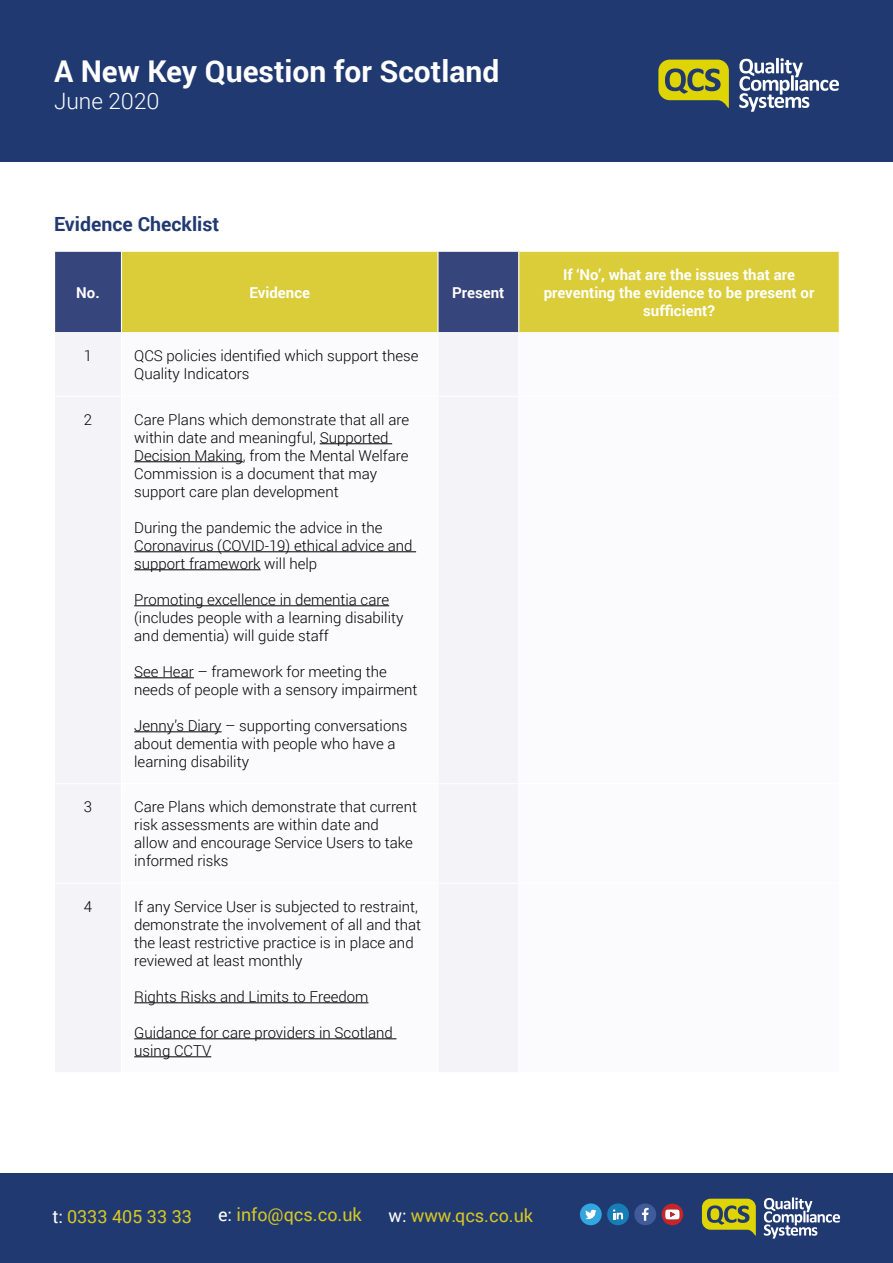
<style>
.page{position:relative;width:893px;height:1263px;background:#fff}
.page>*{position:absolute;margin:0;border:0;box-sizing:border-box;transform-origin:0 0}
.t1{font:700 30px "Roboto";color:#fff}
.t2{font:300 22.5px "Roboto";color:#fff}
.t3{font:700 19.5px "Roboto";color:#203970}
.t4{font:18px "Roboto";color:#d7c724}
.t5{font:300 15px/18px "Roboto";color:#000}
.t6{font:700 15px/18px "Roboto";color:#fff;text-align:center}
.s1{color:#fff}
</style>
<div class="page">
<div style="left:0;top:1173px;width:893px;height:90px;background:#203970"></div>
<svg style="left:702px;top:1199px;width:54px;height:37px"></svg>
<svg style="left:764px;top:1197px;width:76px;height:41px"></svg>
<div style="left:0;top:0;width:893px;height:162px;background:#203970"></div>
<svg style="left:658px;top:60px;width:71px;height:48px"></svg>
<svg style="left:739px;top:58px;width:100px;height:54px"></svg>
<svg style="left:662px;top:1204px;width:21px;height:21px"></svg>
<svg style="left:580px;top:1203px;width:76px;height:22px"></svg>
<div style="left:55px;top:252px;width:66px;height:80px;background:#36457b"></div>
<svg style="left:122px;top:252px;width:717px;height:80px;background:#c7bd41"></svg>
<div style="left:55px;top:334px;width:66px;height:738px;background:#f3f3f8"></div>
<svg style="left:134px;top:334px;width:384px;height:738px"></svg>
<hr style="left:54px;top:396px;width:67px;height:1px;background:#fff">
<hr style="left:121px;top:396px;width:317px;height:1px;background:#fff">
<hr style="left:54px;top:783px;width:67px;height:1px;background:#fff">
<hr style="left:121px;top:783px;width:317px;height:1px;background:#fff">
<hr style="left:54px;top:883px;width:67px;height:1px;background:#fff">
<hr style="left:121px;top:883px;width:317px;height:1px;background:#fff">
<hr style="left:437px;top:252px;width:2px;height:80px;background:#fff">
<hr style="left:518px;top:252px;width:1px;height:80px;background:#fff">
<hr style="left:437px;top:333px;width:2px;height:63px;background:#fff">
<hr style="left:438px;top:396px;width:81px;height:1px;background:#fff">
<hr style="left:437px;top:397px;width:2px;height:386px;background:#fff">
<hr style="left:437px;top:784px;width:2px;height:99px;background:#fff">
<hr style="left:437px;top:884px;width:2px;height:188px;background:#fff">
<hr style="left:438px;top:783px;width:81px;height:1px;background:#fff">
<hr style="left:438px;top:883px;width:81px;height:1px;background:#fff">
<hr style="left:320px;top:443px;width:72px;height:1px;background:#000">
<hr style="left:134px;top:461px;width:109px;height:1px;background:#000">
<hr style="left:134px;top:551px;width:282px;height:1px;background:#000">
<hr style="left:134px;top:569px;width:127px;height:1px;background:#000">
<hr style="left:134px;top:605px;width:255px;height:1px;background:#000">
<hr style="left:134px;top:677px;width:60px;height:1px;background:#000">
<hr style="left:134px;top:731px;width:88px;height:1px;background:#000">
<hr style="left:134px;top:1002px;width:234px;height:1px;background:#000">
<hr style="left:134px;top:1038px;width:262px;height:1px;background:#000">
<hr style="left:134px;top:1056px;width:77px;height:1px;background:#000">
<h1 class="t1" style="left:54px;top:50px;width:447px">A New Key Question for Scotland</h1>
<h2 class="t2" style="left:54px;top:85px;width:107px">June 2020</h2>
<h3 class="t3" style="left:54px;top:210px;width:167px">Evidence Checklist</h3>
<p class="t6" style="left:76px;top:283px;width:25px">No.</p>
<p class="t6" style="left:249px;top:283px;width:62px">Evidence</p>
<p class="t6" style="left:452px;top:283px;width:54px">Present</p>
<p class="t5" style="left:84px;top:346px;width:10px">1</p>
<p class="t5" style="left:134px;top:346px;width:286px">QCS policies identified which support these<br>Quality Indicators</p>
<p class="t5" style="left:84px;top:410px;width:10px">2</p>
<p class="t5" style="left:134px;top:410px;width:276px">Care Plans which demonstrate that all are within date and meaningful, Supported Decision Making, from the Mental Welfare Commission is a document that may support care plan development</p>
<p class="t5" style="left:134px;top:518px;width:280px">During the pandemic the advice in the<br>Coronavirus (COVID-19) ethical advice and support framework will help</p>
<p class="t5" style="left:134px;top:590px;width:271px">Promoting excellence in dementia care (includes people with a learning disability and dementia) will guide staff</p>
<p class="t5" style="left:134px;top:662px;width:285px">See Hear – framework for meeting the needs of people with a sensory impairment</p>
<p class="t5" style="left:134px;top:716px;width:275px">Jenny’s Diary – supporting conversations about dementia with people who have a learning disability</p>
<p class="t5" style="left:84px;top:797px;width:10px">3</p>
<p class="t5" style="left:134px;top:797px;width:284px">Care Plans which demonstrate that current risk assessments are within date and allow and encourage Service Users to take informed risks</p>
<p class="t5" style="left:84px;top:897px;width:10px">4</p>
<p class="t5" style="left:134px;top:897px;width:288px">If any Service User is subjected to restraint, demonstrate the involvement of all and that the least restrictive practice is in place and reviewed at least monthly</p>
<p class="t5" style="left:134px;top:987px;width:236px">Rights Risks and Limits to Freedom</p>
<p class="t5" style="left:134px;top:1023px;width:260px">Guidance for care providers in Scotland using CCTV</p>
<p class="t6" style="left:544px;top:265px;width:272px">If ‘No’, what are the issues that are preventing the evidence to be present or sufficient?</p>
<p class="t4" style="left:52px;top:1203px;width:141px"><span class="s1">t:</span> 0333 405 33 33</p>
<p class="t4" style="left:218px;top:1202px;width:145px"><span class="s1">e:</span> info@qcs.co.uk</p>
<p class="t4" style="left:389px;top:1202px;width:146px"><span class="s1">w:</span> www.qcs.co.uk</p>
</div>
